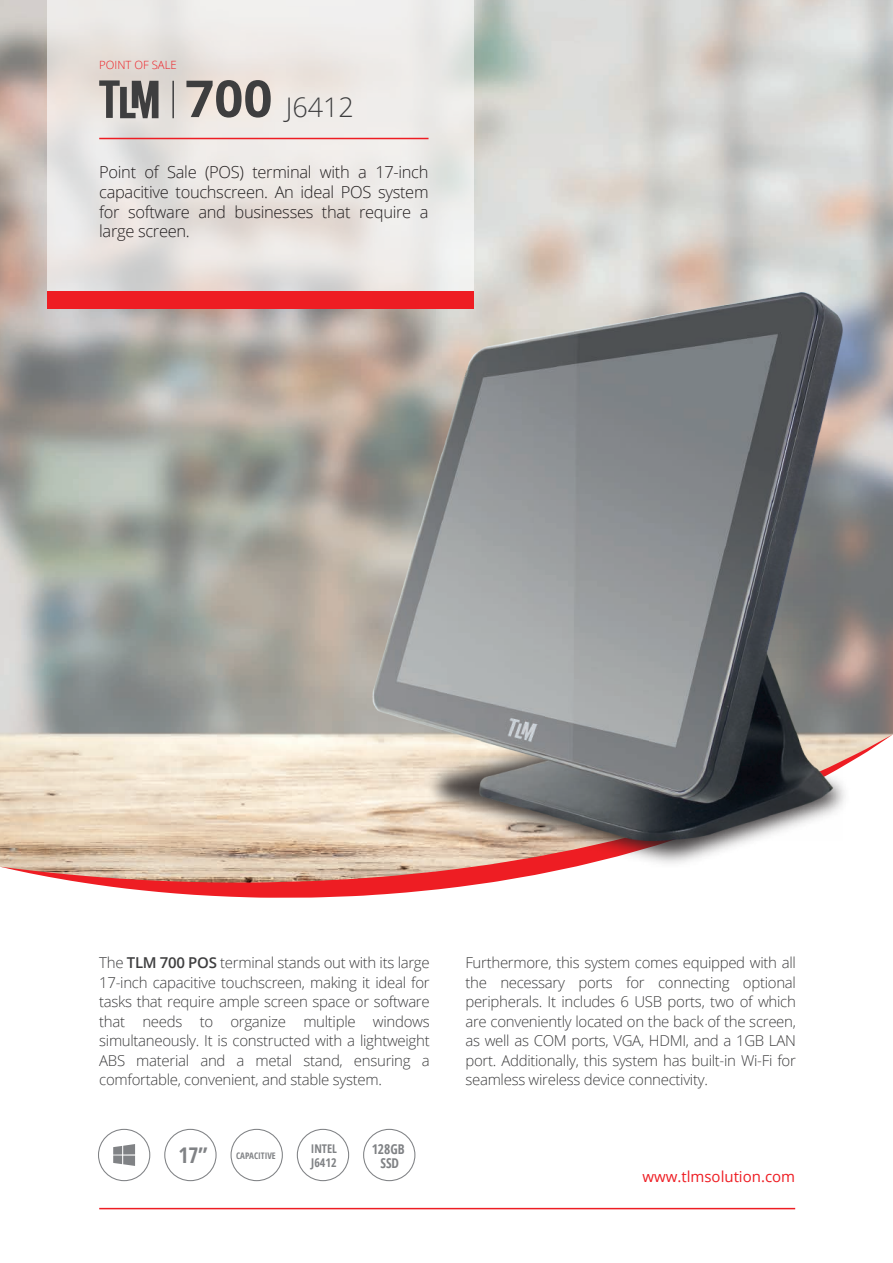
<style>
.page{position:relative;width:893px;height:1263px;background:#fff}
.page>*{position:absolute;margin:0;border:0;box-sizing:border-box;transform-origin:0 0}
.t1{font:300 27px "Open Sans";color:#3e3e3f}
.t2{font:700 21.6px "Open Sans Condensed";color:#808285}
.t3{font:300 16.5px/19.8px "Open Sans";letter-spacing:-.02em;color:#231f20;text-align:justify}
.t4{font:300 15px/19.5px "Open Sans";letter-spacing:-.02em;color:#3e3e3f;text-align:justify}
.t5{font:15px "Open Sans";color:#ee1d23}
.t6{font:700 13.5px/13.5px "Open Sans Condensed";color:#808285;text-align:center}
.t7{font:700 12px/14.4px "Open Sans Condensed";color:#808285}
.t8{font:300 11.4px "Open Sans";color:#ee1d23}
.t9{font:700 9px "Open Sans Condensed";color:#808285}
.s1{font-weight:700;font-size:51px}
.s2{font-weight:600}
</style>
<div class="page">
<img style="left:0;top:0;width:893px;height:734px">
<svg style="left:47px;top:0;width:427px;height:291px;fill:#ece8e5"></svg>
<svg style="left:99px;top:80px;width:60px;height:38px"></svg>
<hr style="left:172px;top:81px;width:2px;height:37px;background:#3e3e3f">
<hr style="left:99px;top:138px;width:329px;height:1px;background:#ee1d23">
<div style="left:47px;top:291px;width:427px;height:18px;background:#ee1d23"></div>
<svg style="left:0;top:734px;width:893px;height:164px"></svg>
<svg style="left:113px;top:1144px;width:22px;height:22px"></svg>
<div style="left:98px;top:1129px;width:52px;height:52px;border:1px solid #808285;border-radius:50%"></div>
<div style="left:164px;top:1129px;width:53px;height:52px;border:1px solid #808285;border-radius:50%"></div>
<div style="left:231px;top:1129px;width:52px;height:52px;border:1px solid #808285;border-radius:50%"></div>
<div style="left:297px;top:1129px;width:52px;height:52px;border:1px solid #808285;border-radius:50%"></div>
<div style="left:363px;top:1129px;width:52px;height:52px;border:1px solid #808285;border-radius:50%"></div>
<hr style="left:99px;top:1208px;width:696px;height:1px;background:#ee1d23">
<img style="left:385px;top:698px;width:504px;height:200px">
<img style="left:373px;top:292px;width:469px;height:548px">
<p class="t8" style="left:99px;top:57px;width:79px">POINT OF SALE</p>
<h1 class="t1" style="left:185px;top:89px;width:170px"><span class="s1">700</span> J6412</h1>
<p class="t3" style="left:99px;top:162px;width:331px">Point of Sale (POS) terminal with a 17-inch capacitive touchscreen. An ideal POS system for software and businesses that require a large screen.</p>
<p class="t4" style="left:99px;top:953px;width:332px">The <span class="s2">TLM 700 POS</span> terminal stands out with its large 17-inch capacitive touchscreen, making it ideal for tasks that require ample screen space or software that needs to organize multiple windows simultaneously. It is constructed with a lightweight ABS material and a metal stand, ensuring a comfortable, convenient, and stable system.</p>
<p class="t4" style="left:465px;top:953px;width:332px">Furthermore, this system comes equipped with all the necessary ports for connecting optional peripherals. It includes 6 USB ports, two of which are conveniently located on the back of the screen, as well as COM ports, VGA, HDMI, and a 1GB LAN port. Additionally, this system has built-in Wi-Fi for seamless wireless device connectivity.</p>
<p class="t9" style="left:236px;top:1149px;width:41px">CAPACITIVE</p>
<p class="t7" style="left:311px;top:1141px;width:28px">INTEL<br>J6412</p>
<h2 class="t2" style="left:178px;top:1140px;width:31px">17”</h2>
<p class="t6" style="left:372px;top:1142px;width:34px">128GB<br>SSD</p>
<p class="t5" style="left:642px;top:1166px;width:154px">www.tlmsolution.com</p>
</div>
